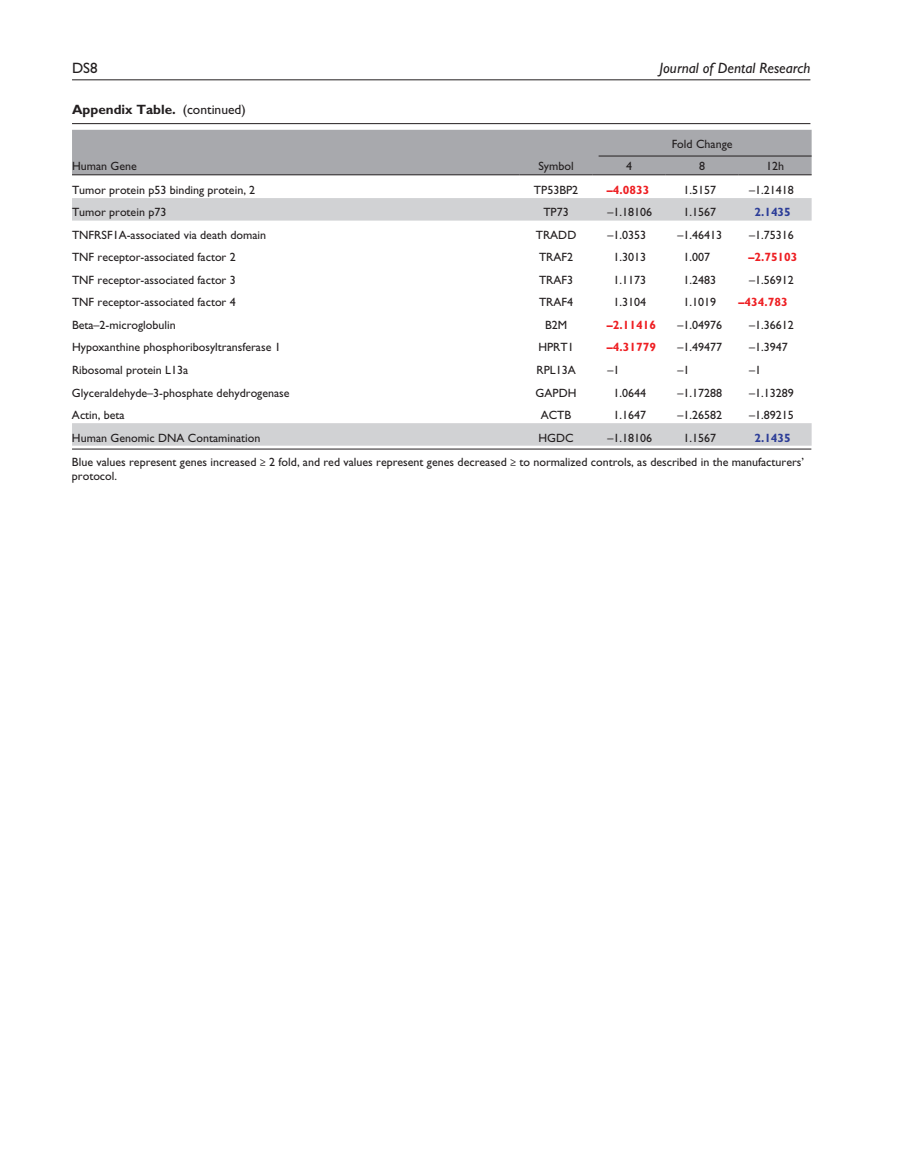
<style>
.page{position:relative;width:905px;height:1175px;background:#fff}
.page>*{position:absolute;margin:0;border:0;box-sizing:border-box;transform-origin:0 0}
.t1{font:italic 15px "Gill Sans Std";color:#231f20}
.t2{font:15px "Gill Sans Std";color:#231f20}
.t3{font:700 13.5px "Gill Sans Std";color:#231f20}
.t4{font:12px/14.2px "Gill Sans Std";color:#231f20}
.t5{font:700 12px "Gill Sans Std";color:#ee1f23}
.t6{font:700 12px "Gill Sans Std";color:#2c3d98}
.s1{font-weight:400}
</style>
<div class="page">
<hr style="left:72px;top:80px;width:738px;height:1px;background:#231f20">
<hr style="left:72px;top:448px;width:739px;height:1px;background:#231f20">
<svg style="left:72px;top:198px;width:739px;height:248px"></svg>
<hr style="left:72px;top:123px;width:738px;height:1px;background:#231f20">
<div style="left:72px;top:130px;width:739px;height:44px;background:#a8a9ad"></div>
<hr style="left:72px;top:174px;width:447px;height:1px;background:#231f20">
<hr style="left:519px;top:174px;width:73px;height:1px;background:#231f20">
<hr style="left:592px;top:174px;width:73px;height:1px;background:#231f20">
<hr style="left:665px;top:174px;width:73px;height:1px;background:#231f20">
<hr style="left:738px;top:174px;width:73px;height:1px;background:#231f20">
<hr style="left:598px;top:156px;width:213px;height:1px;background:#231f20">
<p class="t2" style="left:72px;top:60px;width:27px">DS8</p>
<p class="t1" style="left:659px;top:60px;width:152px">Journal of Dental Research</p>
<p class="t3" style="left:72px;top:102px;width:175px">Appendix Table. <span class="s1">(continued)</span></p>
<p class="t4" style="left:671px;top:137px;width:62px">Fold Change</p>
<p class="t4" style="left:72px;top:159px;width:66px">Human Gene</p>
<p class="t4" style="left:538px;top:159px;width:37px">Symbol</p>
<p class="t4" style="left:626px;top:159px;width:7px">4</p>
<p class="t4" style="left:699px;top:159px;width:7px">8</p>
<p class="t4" style="left:766px;top:159px;width:19px">12h</p>
<p class="t4" style="left:72px;top:183px;width:185px">Tumor protein p53 binding protein, 2</p>
<p class="t4" style="left:534px;top:183px;width:46px">TP53BP2</p>
<p class="t5" style="left:607px;top:183px;width:44px">–4.0833</p>
<p class="t4" style="left:683px;top:183px;width:34px">1.5157</p>
<p class="t4" style="left:749px;top:183px;width:46px">–1.21418</p>
<p class="t4" style="left:72px;top:205px;width:96px">Tumor protein p73</p>
<p class="t4" style="left:543px;top:205px;width:27px">TP73</p>
<p class="t4" style="left:607px;top:205px;width:46px">–1.18106</p>
<p class="t4" style="left:683px;top:205px;width:34px">1.1567</p>
<p class="t6" style="left:754px;top:205px;width:38px">2.1435</p>
<p class="t4" style="left:72px;top:228px;width:196px">TNFRSF1A-associated via death domain</p>
<p class="t4" style="left:536px;top:228px;width:42px">TRADD</p>
<p class="t4" style="left:607px;top:228px;width:40px">–1.0353</p>
<p class="t4" style="left:677px;top:228px;width:46px">–1.46413</p>
<p class="t4" style="left:749px;top:228px;width:46px">–1.75316</p>
<p class="t4" style="left:72px;top:250px;width:165px">TNF receptor-associated factor 2</p>
<p class="t4" style="left:539px;top:250px;width:36px">TRAF2</p>
<p class="t4" style="left:613px;top:250px;width:34px">1.3013</p>
<p class="t4" style="left:683px;top:250px;width:28px">1.007</p>
<p class="t5" style="left:748px;top:250px;width:50px">–2.75103</p>
<p class="t4" style="left:72px;top:273px;width:165px">TNF receptor-associated factor 3</p>
<p class="t4" style="left:539px;top:273px;width:36px">TRAF3</p>
<p class="t4" style="left:613px;top:273px;width:34px">1.1173</p>
<p class="t4" style="left:683px;top:273px;width:34px">1.2483</p>
<p class="t4" style="left:749px;top:273px;width:46px">–1.56912</p>
<p class="t4" style="left:72px;top:295px;width:165px">TNF receptor-associated factor 4</p>
<p class="t4" style="left:539px;top:295px;width:36px">TRAF4</p>
<p class="t4" style="left:613px;top:295px;width:34px">1.3104</p>
<p class="t4" style="left:683px;top:295px;width:34px">1.1019</p>
<p class="t5" style="left:738px;top:295px;width:50px">–434.783</p>
<p class="t4" style="left:72px;top:318px;width:105px">Beta–2-microglobulin</p>
<p class="t4" style="left:545px;top:318px;width:24px">B2M</p>
<p class="t5" style="left:607px;top:318px;width:50px">–2.11416</p>
<p class="t4" style="left:677px;top:318px;width:46px">–1.04976</p>
<p class="t4" style="left:749px;top:318px;width:46px">–1.36612</p>
<p class="t4" style="left:72px;top:340px;width:210px">Hypoxanthine phosphoribosyltransferase 1</p>
<p class="t4" style="left:538px;top:340px;width:37px">HPRT1</p>
<p class="t5" style="left:607px;top:340px;width:50px">–4.31779</p>
<p class="t4" style="left:677px;top:340px;width:46px">–1.49477</p>
<p class="t4" style="left:749px;top:340px;width:40px">–1.3947</p>
<p class="t4" style="left:72px;top:363px;width:118px">Ribosomal protein L13a</p>
<p class="t4" style="left:536px;top:363px;width:41px">RPL13A</p>
<p class="t4" style="left:607px;top:363px;width:13px">–1</p>
<p class="t4" style="left:677px;top:363px;width:13px">–1</p>
<p class="t4" style="left:749px;top:363px;width:13px">–1</p>
<p class="t4" style="left:72px;top:385px;width:219px">Glyceraldehyde–3-phosphate dehydrogenase</p>
<p class="t4" style="left:535px;top:385px;width:42px">GAPDH</p>
<p class="t4" style="left:613px;top:385px;width:34px">1.0644</p>
<p class="t4" style="left:677px;top:385px;width:46px">–1.17288</p>
<p class="t4" style="left:749px;top:385px;width:46px">–1.13289</p>
<p class="t4" style="left:72px;top:408px;width:54px">Actin, beta</p>
<p class="t4" style="left:540px;top:408px;width:32px">ACTB</p>
<p class="t4" style="left:613px;top:408px;width:34px">1.1647</p>
<p class="t4" style="left:677px;top:408px;width:46px">–1.26582</p>
<p class="t4" style="left:749px;top:408px;width:46px">–1.89215</p>
<p class="t4" style="left:72px;top:430px;width:190px">Human Genomic DNA Contamination</p>
<p class="t4" style="left:538px;top:430px;width:37px">HGDC</p>
<p class="t4" style="left:607px;top:430px;width:46px">–1.18106</p>
<p class="t4" style="left:683px;top:430px;width:34px">1.1567</p>
<p class="t6" style="left:754px;top:430px;width:38px">2.1435</p>
<p class="t4" style="left:72px;top:455px;width:733px">Blue values represent genes increased ≥ 2 fold, and red values represent genes decreased ≥ to normalized controls, as described in the manufacturers’ protocol.</p>
</div>
